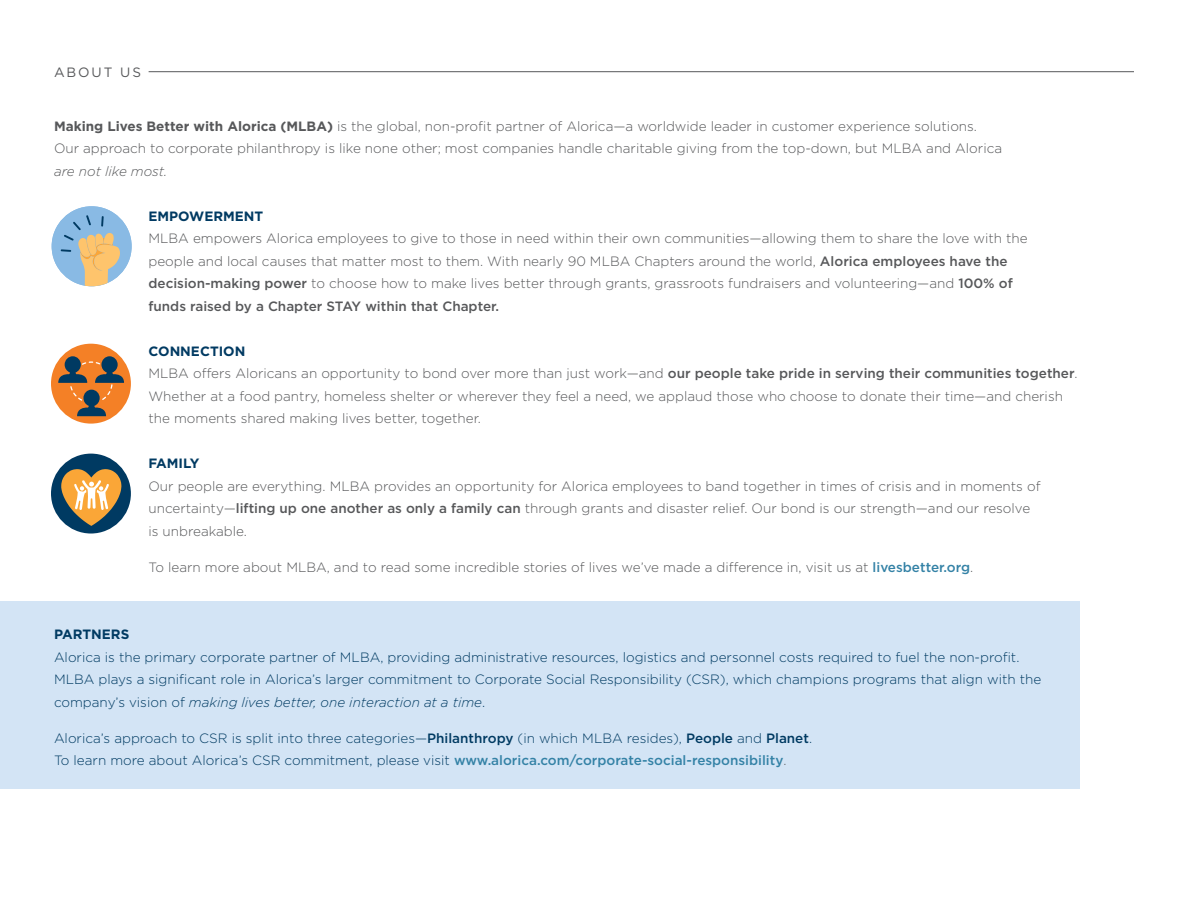
<style>
.page{position:relative;width:1188px;height:918px;background:#fff}
.page>*{position:absolute;margin:0;border:0;box-sizing:border-box;transform-origin:0 0}
.t1{font:300 13.5px/22.5px "Gotham";color:#57585a}
.t2{font:300 13.5px/22.5px "Gotham";color:#003a62}
.t3{font:700 13.5px "Gotham";color:#003a62}
.t4{font:13.5px "Gotham";letter-spacing:.14em;color:#57585a}
.s1{font-weight:700}
.s2{font-style:italic}
.s3{font-weight:500}
.s4{font-weight:500;color:#3482a6}
.s5{color:#57585a}
</style>
<div class="page">
<div style="left:52px;top:206px;width:80px;height:80px;background:#89bae4;border-radius:40px"></div>
<svg style="left:61px;top:215px;width:61px;height:71px"></svg>
<div style="left:0;top:602px;width:1080px;height:187px;background:#d3e4f5"></div>
<hr style="left:149px;top:71px;width:985px;height:1px;background:#57585a">
<div style="left:51px;top:344px;width:80px;height:80px;background:#f48026;border-radius:50%"></div>
<div style="left:51px;top:454px;width:80px;height:80px;background:#003a62;border-radius:50%"></div>
<svg style="left:61px;top:469px;width:61px;height:57px"></svg>
<svg style="left:58px;top:356px;width:66px;height:60px"></svg>
<p class="t4" style="left:54px;top:63px;width:89px">ABOUT US</p>
<p class="t1" style="left:54px;top:114px;width:950px"><span class="s1">Making Lives Better with Alorica (MLBA)</span> is the global, non-profit partner of Alorica—a worldwide leader in customer experience solutions.<br>Our approach to corporate philanthropy is like none other; most companies handle charitable giving from the top-down, but MLBA and Alorica <span class="s2">are not like most.</span></p>
<p class="t3" style="left:148px;top:207px;width:116px">EMPOWERMENT</p>
<p class="t1" style="left:148px;top:227px;width:881px">MLBA empowers Alorica employees to give to those in need within their own communities—allowing them to share the love with the people and local causes that matter most to them. With nearly 90 MLBA Chapters around the world, <span class="s3">Alorica employees have the decision-making power</span> to choose how to make lives better through grants, grassroots fundraisers and volunteering—and <span class="s3">100% of funds raised by a Chapter STAY within that Chapter.</span></p>
<p class="t3" style="left:148px;top:342px;width:98px">CONNECTION</p>
<p class="t1" style="left:148px;top:362px;width:931px">MLBA offers Aloricans an opportunity to bond over more than just work—and <span class="s3">our people take pride in serving their communities together</span>.<br>Whether at a food pantry, homeless shelter or wherever they feel a need, we applaud those who choose to donate their time—and cherish the moments shared making lives better, together.</p>
<p class="t3" style="left:148px;top:454px;width:52px">FAMILY</p>
<p class="t1" style="left:148px;top:474px;width:894px">Our people are everything. MLBA provides an opportunity for Alorica employees to band together in times of crisis and in moments of uncertainty—<span class="s3">lifting up one another as only a family can</span> through grants and disaster relief. Our bond is our strength—and our resolve is unbreakable.</p>
<p class="t1" style="left:148px;top:555px;width:826px">To learn more about MLBA, and to read some incredible stories of lives we’ve made a difference in, visit us at <span class="s4">livesbetter.org</span>.</p>
<p class="t3" style="left:54px;top:625px;width:77px">PARTNERS</p>
<p class="t2" style="left:54px;top:645px;width:989px">Alorica is the primary corporate partner of MLBA, providing administrative resources, logistics and personnel costs required to fuel the non-profit.<br>MLBA plays a significant role in Alorica’s larger commitment to Corporate Social Responsibility (CSR), which champions programs that align with the company’s vision of <span class="s2">making lives better, one interaction at a time</span>.</p>
<p class="t2" style="left:54px;top:726px;width:760px">Alorica’s approach to CSR is split into three categories—<span class="s3">Philanthropy</span> (in which MLBA resides), <span class="s3">People</span> and <span class="s3">Planet</span>.</p>
<p class="t2" style="left:54px;top:749px;width:734px">To learn more about Alorica’s CSR commitment, please visit <span class="s4">www.alorica.com/corporate-social-responsibility</span><span class="s5">.</span></p>
</div>
